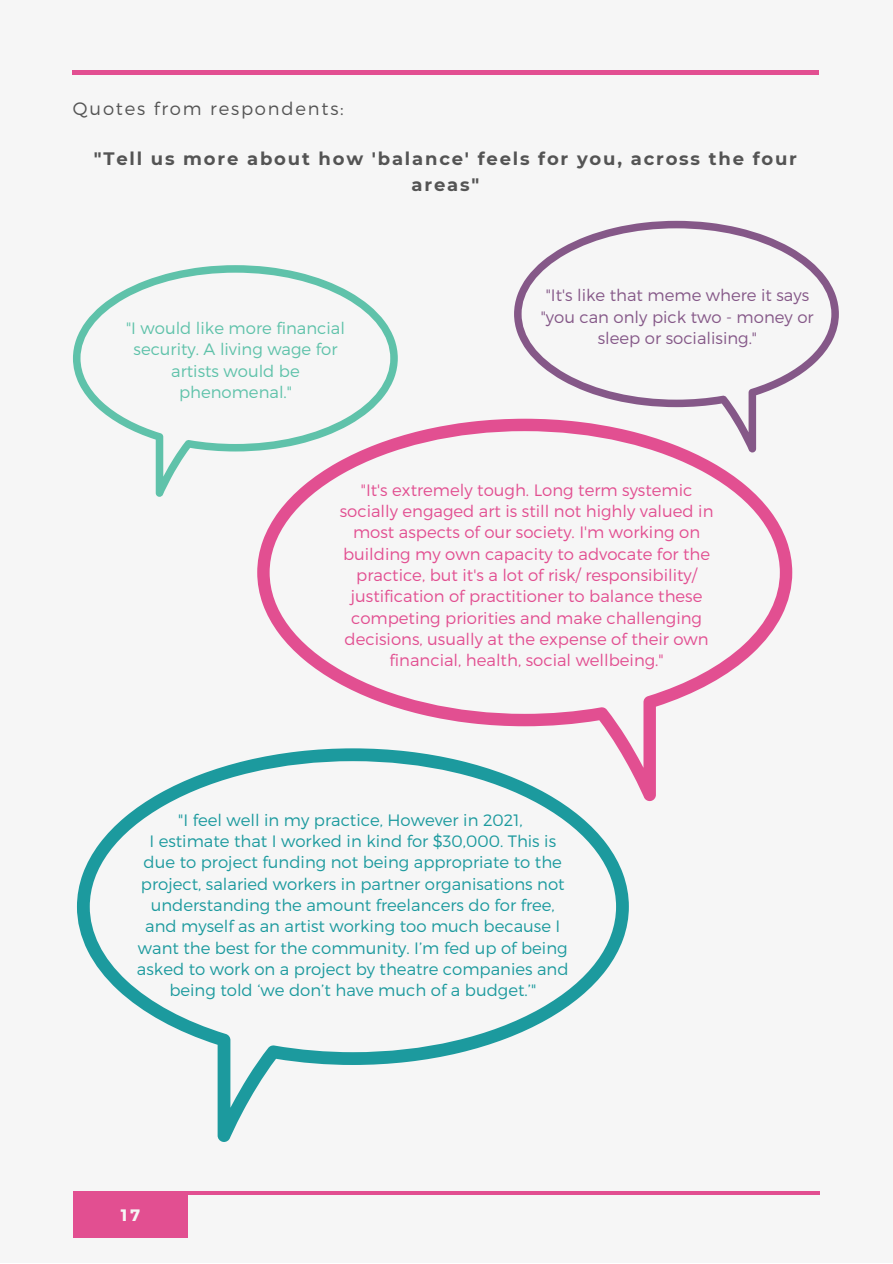
<style>
.page{position:relative;width:893px;height:1264px;background:#fff}
.page>*{position:absolute;margin:0;border:0;box-sizing:border-box;transform-origin:0 0}
.t1{font:700 18px/25.8px "Montserrat";letter-spacing:.1em;color:#545454;text-align:center}
.t2{font:300 18px "Montserrat";letter-spacing:.1em;color:#545454}
.t3{font:300 16.5px/21.3px "Montserrat";color:#1c9a9e;text-align:center}
.t4{font:300 16.5px/21.3px "Montserrat";color:#e24f91;text-align:center}
.t5{font:300 16.5px/21.3px "Montserrat";color:#855888;text-align:center}
.t6{font:300 16.5px/21.3px "Montserrat";color:#5fc2aa;text-align:center}
.t7{font:700 16.5px "Montserrat";color:#f6f6f6}
</style>
<div class="page">
<div style="left:0;top:0;width:892px;height:1262px;background:#f6f6f6"></div>
<div style="left:73px;top:1191px;width:114px;height:46px;background:#e24f91"></div>
<hr style="left:73px;top:1191px;width:746px;height:3px;background:#e24f91">
<hr style="left:72px;top:71px;width:747px;height:3px;background:#e24f91">
<svg style="left:73px;top:265px;width:325px;height:232px"></svg>
<svg style="left:514px;top:221px;width:324px;height:198px"></svg>
<svg style="left:257px;top:419px;width:535px;height:382px"></svg>
<svg style="left:77px;top:748px;width:551px;height:393px"></svg>
<p class="t2" style="left:73px;top:97px;width:272px">Quotes from respondents:</p>
<p class="t1" style="left:94px;top:145px;width:704px">"Tell us more about how 'balance' feels for you, across the four areas"</p>
<p class="t6" style="left:126px;top:317px;width:220px">"I would like more financial security. A living wage for artists would be phenomenal."</p>
<p class="t5" style="left:540px;top:284px;width:274px">"It's like that meme where it says "you can only pick two - money or sleep or socialising."</p>
<p class="t4" style="left:340px;top:478px;width:375px">"It's extremely tough. Long term systemic socially engaged art is still not highly valued in most aspects of our society. I'm working on building my own capacity to advocate for the practice, but it's a lot of risk/ responsibility/ justification of practitioner to balance these competing priorities and make challenging decisions, usually at the expense of their own financial, health, social wellbeing."</p>
<p class="t3" style="left:137px;top:808px;width:433px">"I feel well in my practice, However in 2021,<br>I estimate that I worked in kind for $30,000. This is due to project funding not being appropriate to the project, salaried workers in partner organisations not understanding the amount freelancers do for free, and myself as an artist working too much because I want the best for the community. I’m fed up of being asked to work on a project by theatre companies and being told ‘we don’t have much of a budget.’"</p>
<p class="t7" style="left:121px;top:1204px;width:20px">17</p>
</div>
